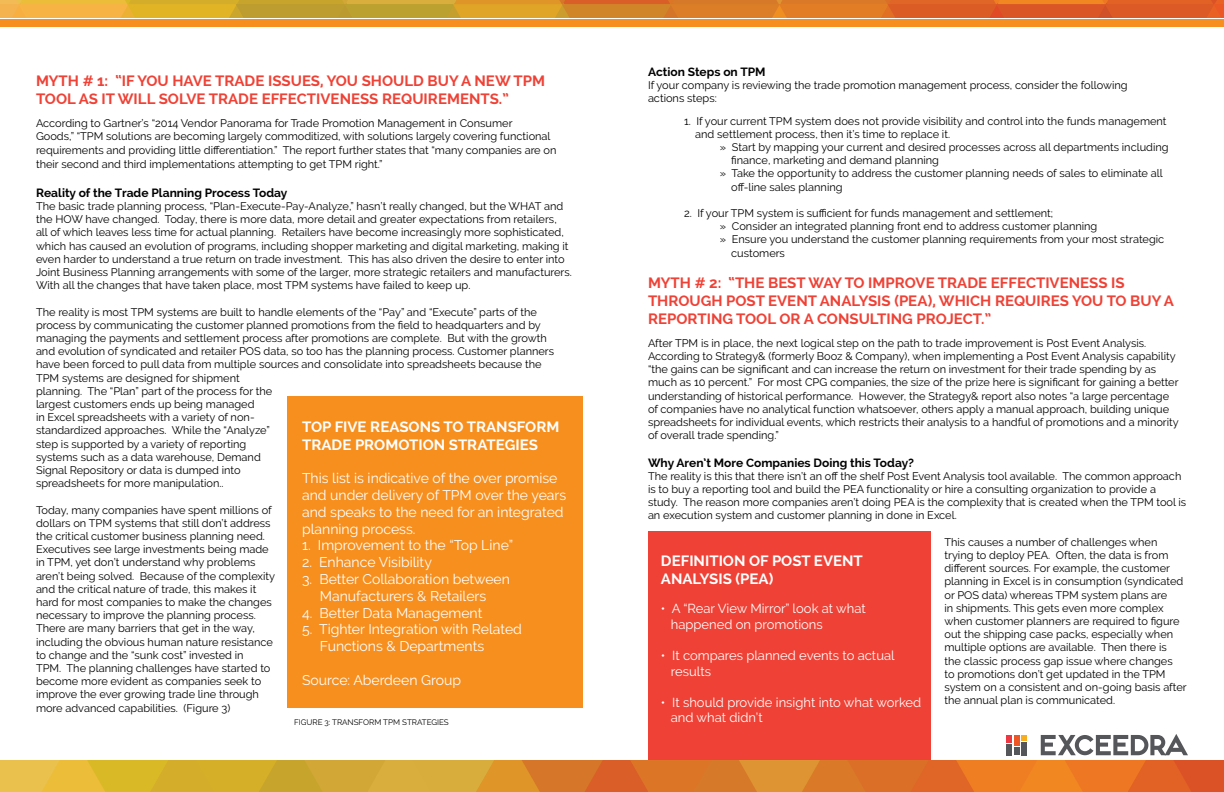
<style>
.page{position:relative;width:1224px;height:792px;background:#fff}
.page>*{position:absolute;margin:0;border:0;box-sizing:border-box;transform-origin:0 0}
.t1{font:700 15px/18px "Raleway";color:#ef4135}
.t2{font:700 15px/18px "Raleway";color:#fff}
.t3{font:14px/16.8px "Raleway";color:#fff}
.t4{font:13px/15.6px "Raleway";color:#fff}
.t5{font:700 12px "Raleway";color:#000}
.t6{font:11px/13.2px "Raleway";color:#000}
.t7{font:8px "Raleway";color:#000}
</style>
<div class="page">
<div style="left:287px;top:396px;width:296px;height:312px;background:#f78f1e"></div>
<svg style="left:0;top:0;width:1224px;height:18px;background:#da882b"></svg>
<div style="left:648px;top:531px;width:283px;height:238px;background:#ef4135"></div>
<div style="left:0;top:19px;width:1224px;height:8px;background:#f78f1e"></div>
<svg style="left:0;top:734px;width:1224px;height:58px"></svg>
<h1 class="t1" style="left:36px;top:72px;width:511px">MYTH # 1: “IF YOU HAVE TRADE ISSUES, YOU SHOULD BUY A NEW TPM<br>TOOL AS IT WILL SOLVE TRADE EFFECTIVENESS REQUIREMENTS.”</h1>
<p class="t6" style="left:36px;top:117px;width:522px">According to Gartner’s “2014 Vendor Panorama for Trade Promotion Management in Consumer<br>Goods,” “TPM solutions are becoming largely commoditized, with solutions largely covering functional requirements and providing little differentiation.” The report further states that “many companies are on</p>
<p class="t6" style="left:36px;top:158px;width:348px">their second and third implementations attempting to get TPM right.”</p>
<p class="t5" style="left:36px;top:186px;width:253px">Reality of the Trade Planning Process Today</p>
<p class="t6" style="left:36px;top:200px;width:537px">The basic trade planning process, “Plan-Execute-Pay-Analyze,” hasn’t really changed, but the WHAT and the HOW have changed. Today, there is more data, more detail and greater expectations from retailers,<br>all of which leaves less time for actual planning. Retailers have become increasingly more sophisticated, which has caused an evolution of programs, including shopper marketing and digital marketing, making it even harder to understand a true return on trade investment. This has also driven the desire to enter into Joint Business Planning arrangements with some of the larger, more strategic retailers and manufacturers.<br>With all the changes that have taken place, most TPM systems have failed to keep up.</p>
<p class="t6" style="left:36px;top:305px;width:520px">The reality is most TPM systems are built to handle elements of the “Pay” and “Execute” parts of the process by communicating the customer planned promotions from the field to headquarters and by managing the payments and settlement process after promotions are complete. But with the growth and evolution of syndicated and retailer POS data, so too has the planning process. Customer planners have been forced to pull data from multiple sources and consolidate into spreadsheets because the TPM systems are designed for shipment<br>planning. The “Plan” part of the process for the<br>largest customers ends up being managed<br>in Excel spreadsheets with a variety of non-<br>standardized approaches. While the “Analyze”<br>step is supported by a variety of reporting<br>systems such as a data warehouse, Demand<br>Signal Repository or data is dumped into<br>spreadsheets for more manipulation..</p>
<p class="t6" style="left:36px;top:503px;width:241px">Today, many companies have spent millions of dollars on TPM systems that still don’t address the critical customer business planning need.<br>Executives see large investments being made in TPM, yet don’t understand why problems aren’t being solved. Because of the complexity and the critical nature of trade, this makes it hard for most companies to make the changes necessary to improve the planning process.<br>There are many barriers that get in the way, including the obvious human nature resistance to change and the “sunk cost” invested in<br>TPM. The planning challenges have started to become more evident as companies seek to improve the ever growing trade line through more advanced capabilities. (Figure 3)</p>
<h1 class="t2" style="left:302px;top:417px;width:259px">TOP FIVE REASONS TO TRANSFORM<br>TRADE PROMOTION STRATEGIES</h1>
<p class="t3" style="left:302px;top:470px;width:266px">This list is indicative of the over promise and under delivery of TPM over the years and speaks to the need for an integrated planning process.</p>
<p class="t3" style="left:302px;top:537px;width:212px">1. Improvement to the “Top Line”</p>
<p class="t3" style="left:302px;top:554px;width:131px">2. Enhance Visibility</p>
<p class="t3" style="left:302px;top:571px;width:209px;text-align:center">3. Better Collaboration between<br>Manufacturers &amp; Retailers</p>
<p class="t3" style="left:302px;top:604px;width:182px">4. Better Data Management</p>
<p class="t3" style="left:320px;top:621px;width:203px;text-indent:-18px">5. Tighter Integration with Related<br>Functions &amp; Departments</p>
<p class="t3" style="left:302px;top:671px;width:160px">Source: Aberdeen Group</p>
<p class="t7" style="left:294px;top:717px;width:156px">FIGURE 3: TRANSFORM TPM STRATEGIES</p>
<p class="t5" style="left:648px;top:65px;width:119px">Action Steps on TPM</p>
<p class="t6" style="left:648px;top:79px;width:481px">If your company is reviewing the trade promotion management process, consider the following actions steps:</p>
<p class="t6" style="left:695px;top:114px;width:473px;text-indent:-11px">1. If your current TPM system does not provide visibility and control into the funds management and settlement process, then it’s time to replace it.</p>
<p class="t6" style="left:720px;top:141px;width:450px">» Start by mapping your current and desired processes across all departments including</p>
<p class="t6" style="left:731px;top:154px;width:209px">finance, marketing and demand planning</p>
<p class="t6" style="left:720px;top:167px;width:444px">» Take the opportunity to address the customer planning needs of sales to eliminate all</p>
<p class="t6" style="left:731px;top:180px;width:113px">off-line sales planning</p>
<p class="t6" style="left:684px;top:207px;width:371px">2. If your TPM system is sufficient for funds management and settlement;</p>
<p class="t6" style="left:720px;top:220px;width:379px">» Consider an integrated planning front end to address customer planning</p>
<p class="t6" style="left:720px;top:233px;width:446px">» Ensure you understand the customer planning requirements from your most strategic</p>
<p class="t6" style="left:731px;top:246px;width:55px">customers</p>
<h1 class="t1" style="left:648px;top:273px;width:528px">MYTH # 2: “THE BEST WAY TO IMPROVE TRADE EFFECTIVENESS IS<br>THROUGH POST EVENT ANALYSIS (PEA), WHICH REQUIRES YOU TO BUY A<br>REPORTING TOOL OR A CONSULTING PROJECT.”</h1>
<p class="t6" style="left:648px;top:336px;width:532px">After TPM is in place, the next logical step on the path to trade improvement is Post Event Analysis.<br>According to Strategy&amp; (formerly Booz &amp; Company), when implementing a Post Event Analysis capability “the gains can be significant and can increase the return on investment for their trade spending by as much as 10 percent.” For most CPG companies, the size of the prize here is significant for gaining a better understanding of historical performance. However, the Strategy&amp; report also notes “a large percentage of companies have no analytical function whatsoever, others apply a manual approach, building unique spreadsheets for individual events, which restricts their analysis to a handful of promotions and a minority of overall trade spending.”</p>
<p class="t5" style="left:648px;top:456px;width:268px">Why Aren’t More Companies Doing this Today?</p>
<p class="t6" style="left:648px;top:469px;width:540px">The reality is this that there isn’t an off the shelf Post Event Analysis tool available. The common approach is to buy a reporting tool and build the PEA functionality or hire a consulting organization to provide a study. The reason more companies aren’t doing PEA is the complexity that is created when the TPM tool is an execution system and customer planning in done in Excel.</p>
<p class="t6" style="left:944px;top:535px;width:244px">This causes a number of challenges when trying to deploy PEA. Often, the data is from different sources. For example, the customer planning in Excel is in consumption (syndicated or POS data) whereas TPM system plans are<br>in shipments. This gets even more complex when customer planners are required to figure out the shipping case packs, especially when multiple options are available. Then there is<br>the classic process gap issue where changes<br>to promotions don’t get updated in the TPM system on a consistent and on-going basis after the annual plan is communicated.</p>
<h1 class="t2" style="left:661px;top:552px;width:203px">DEFINITION OF POST EVENT<br>ANALYSIS (PEA)</h1>
<p class="t4" style="left:671px;top:601px;width:196px;text-indent:-10px">• A “Rear View Mirror” look at what happened on promotions</p>
<p class="t4" style="left:671px;top:648px;width:225px;text-indent:-10px">• It compares planned events to actual results</p>
<p class="t4" style="left:671px;top:694px;width:252px;text-indent:-10px">• It should provide insight into what worked and what didn’t</p>
</div>
